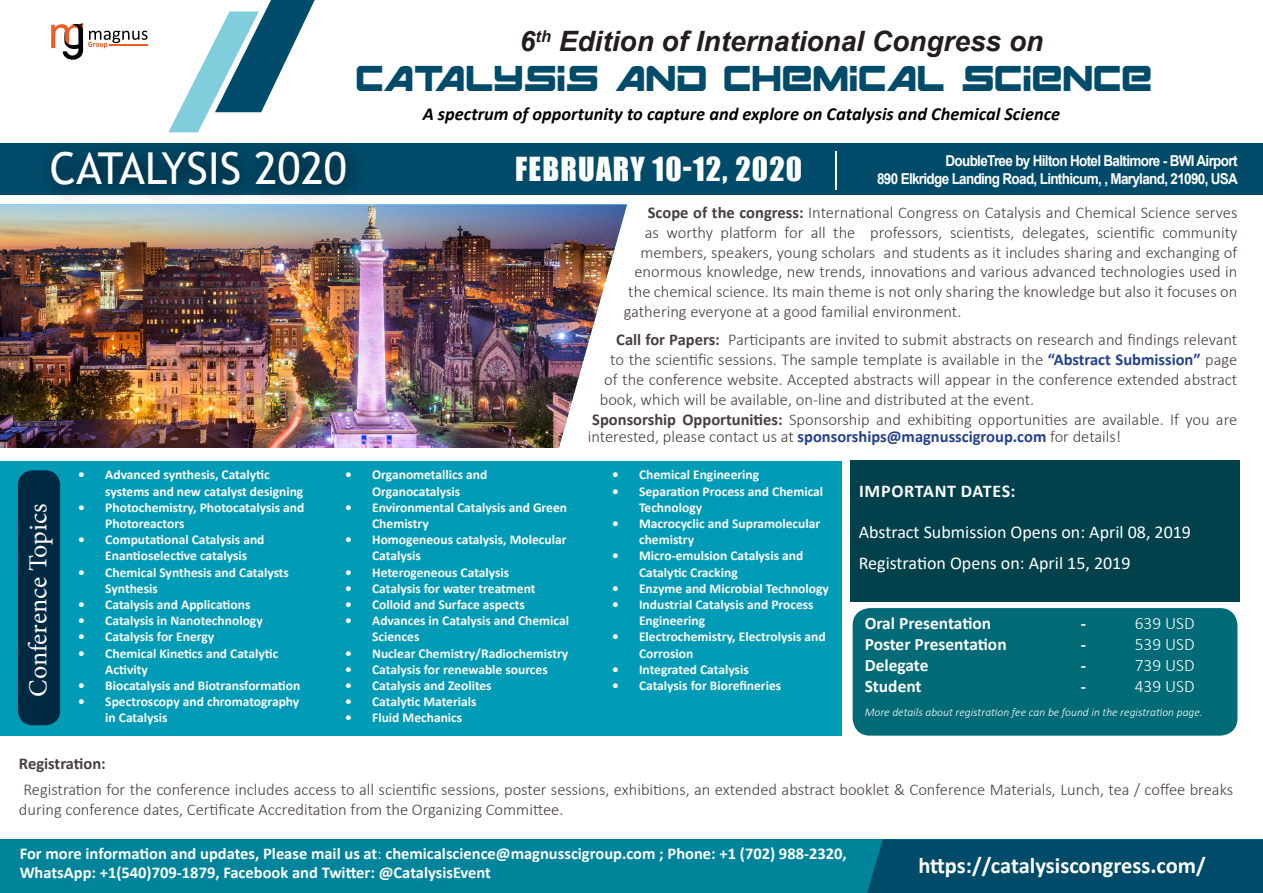
<style>
.page{position:relative;width:1263px;height:893px;background:#fff}
.page>*{position:absolute;margin:0;border:0;box-sizing:border-box;transform-origin:0 0}
.t1{font:49.95px "Space Ranger";color:#004b6a;scale:.9 1}
.t2{font:43.95px "Trebuchet MS";color:#fff}
.t3{font:30.45px "Impact";letter-spacing:.04em;color:#fff}
.t4{font:italic 700 28.05px "Arial";color:#231d20}
.t5{font:26.1px "Minion Pro";color:#fff}
.t6{font:700 22.5px "Calibri";color:#fff}
.t7{font:italic 700 18.3px "Calibri";color:#000}
.t8{font:18px/30.6px "Calibri";color:#fff}
.t9{font:700 18px "Calibri";color:#fff}
.t10{font:700 17.4px "Calibri";color:#fff}
.t11{font:300 17.4px "Calibri";color:#fff}
.t12{font:300 16.5px/19.8px "Calibri";color:#473f3d}
.t13{font:700 16.5px/19.8px "Calibri";color:#fff}
.t14{font:700 16.5px "Calibri";color:#473f3d}
.t15{font:700 15px "Arial";letter-spacing:-.05em;color:#fff;scale:.9 1}
.t16{font:700 13.5px/16.2px "Calibri";color:#fff}
.t17{font:italic 300 11.55px "Calibri";color:#fff}
.s1{font-weight:700}
.s2{font-weight:700;color:#25408f}
.s3{font-weight:300}
</style>
<div class="page">
<svg style="left:51px;top:23px;width:96px;height:37px"></svg>
<svg style="left:168px;top:0;width:147px;height:132px"></svg>
<div style="left:0;top:143px;width:1263px;height:51px;background:#004b6a"></div>
<hr style="left:835px;top:151px;width:2px;height:38px;background:#fff">
<img style="left:0;top:205px;width:627px;height:243px">
<div style="left:0;top:839px;width:1263px;height:54px;background:#00849b"></div>
<div style="left:867px;top:839px;width:396px;height:54px;background:#004b6a"></div>
<div style="left:37px;top:136px;width:330px;height:69px;background:#000;opacity:.75"></div>
<div style="left:0;top:461px;width:842px;height:275px;background:#009bb7"></div>
<div style="left:853px;top:608px;width:384px;height:128px;background:#006a77;border-radius:17px"></div>
<div style="left:850px;top:460px;width:389px;height:141px;background:#01414b"></div>
<div style="left:18px;top:470px;width:42px;height:255px;background:#002a42;border-radius:15px"></div>
<h3 class="t4" style="left:520px;top:22px;width:525px">6<sup>th</sup> Edition of International Congress on</h3>
<h2 class="t2" style="left:50px;top:141px;width:298px">CATALYSIS 2020</h2>
<h1 class="t1" style="left:355px;top:57px;width:887px">Catalysis and Chemical Science</h1>
<p class="t7" style="left:423px;top:101px;width:639px">A spectrum of opportunity to capture and explore on Catalysis and Chemical Science</p>
<p class="t15" style="left:945px;top:150px;width:326px">DoubleTree by Hilton Hotel Baltimore - BWI Airport</p>
<h3 class="t3" style="left:515px;top:145px;width:289px">FEBRUARY 10-12, 2020</h3>
<p class="t15" style="left:877px;top:168px;width:402px">890 Elkridge Landing Road, Linthicum, , Maryland, 21090, USA</p>
<p class="t12" style="left:648px;top:202px;width:591px"><span class="s1">Scope of the congress:</span> International Congress on Catalysis and Chemical Science serves</p>
<p class="t12" style="left:645px;top:222px;width:594px">as worthy platform for all the professors, scientists, delegates, scientific community</p>
<p class="t12" style="left:640px;top:242px;width:598px">members, speakers, young scholars and students as it includes sharing and exchanging of</p>
<p class="t12" style="left:634px;top:262px;width:605px">enormous knowledge, new trends, innovations and various advanced technologies used in</p>
<p class="t12" style="left:628px;top:282px;width:611px">the chemical science. Its main theme is not only sharing the knowledge but also it focuses on</p>
<p class="t12" style="left:624px;top:301px;width:339px">gathering everyone at a good familial environment.</p>
<p class="t12" style="left:616px;top:330px;width:623px"><span class="s1">Call for Papers:</span> Participants are invited to submit abstracts on research and findings relevant</p>
<p class="t12" style="left:610px;top:349px;width:628px">to the scientific sessions. The sample template is available in the <span class="s2">“Abstract Submission”</span> page</p>
<p class="t12" style="left:604px;top:369px;width:635px">of the conference website. Accepted abstracts will appear in the conference extended abstract</p>
<p class="t12" style="left:600px;top:389px;width:436px">book, which will be available, on-line and distributed at the event.</p>
<p class="t12" style="left:592px;top:410px;width:646px"><span class="s1">Sponsorship Opportunities:</span> Sponsorship and exhibiting opportunities are available. If you are</p>
<p class="t12" style="left:588px;top:426px;width:535px">interested, please contact us at <span class="s2">sponsorships@magnusscigroup.com</span> for details!</p>
<h3 class="t5" style="left:21px;top:697px;width:195px;rotate:-90deg">Conference Topics</h3>
<p class="t16" style="left:105px;top:467px;width:200px;text-indent:-27px">• Advanced synthesis, Catalytic systems and new catalyst designing</p>
<p class="t16" style="left:105px;top:499px;width:201px;text-indent:-27px">• Photochemistry, Photocatalysis and<br>Photoreactors</p>
<p class="t16" style="left:105px;top:531px;width:161px;text-indent:-27px">• Computational Catalysis and<br>Enantioselective catalysis</p>
<p class="t16" style="left:105px;top:564px;width:185px;text-indent:-27px">• Chemical Synthesis and Catalysts<br>Synthesis</p>
<p class="t16" style="left:78px;top:596px;width:174px">• Catalysis and Applications</p>
<p class="t16" style="left:78px;top:612px;width:186px">• Catalysis in Nanotechnology</p>
<p class="t16" style="left:78px;top:629px;width:137px">• Catalysis for Energy</p>
<p class="t16" style="left:105px;top:645px;width:175px;text-indent:-27px">• Chemical Kinetics and Catalytic<br>Activity</p>
<p class="t16" style="left:78px;top:677px;width:223px">• Biocatalysis and Biotransformation</p>
<p class="t16" style="left:105px;top:693px;width:196px;text-indent:-27px">• Spectroscopy and chromatography in Catalysis</p>
<p class="t16" style="left:345px;top:467px;width:144px;text-align:center">• Organometallics and<br>Organocatalysis</p>
<p class="t16" style="left:372px;top:499px;width:196px;text-indent:-27px">• Environmental Catalysis and Green<br>Chemistry</p>
<p class="t16" style="left:372px;top:531px;width:196px;text-indent:-27px">• Homogeneous catalysis, Molecular<br>Catalysis</p>
<p class="t16" style="left:345px;top:564px;width:166px">• Heterogeneous Catalysis</p>
<p class="t16" style="left:345px;top:580px;width:192px">• Catalysis for water treatment</p>
<p class="t16" style="left:345px;top:596px;width:181px">• Colloid and Surface aspects</p>
<p class="t16" style="left:372px;top:612px;width:198px;text-indent:-27px">• Advances in Catalysis and Chemical<br>Sciences</p>
<p class="t16" style="left:345px;top:645px;width:225px">• Nuclear Chemistry/Radiochemistry</p>
<p class="t16" style="left:345px;top:661px;width:204px">• Catalysis for renewable sources</p>
<p class="t16" style="left:345px;top:677px;width:148px">• Catalysis and Zeolites</p>
<p class="t16" style="left:345px;top:693px;width:133px">• Catalytic Materials</p>
<p class="t16" style="left:345px;top:710px;width:119px">• Fluid Mechanics</p>
<p class="t16" style="left:612px;top:467px;width:149px">• Chemical Engineering</p>
<p class="t16" style="left:639px;top:483px;width:186px;text-indent:-27px">• Separation Process and Chemical<br>Technology</p>
<p class="t16" style="left:639px;top:515px;width:183px;text-indent:-27px">• Macrocyclic and Supramolecular chemistry</p>
<p class="t16" style="left:639px;top:548px;width:166px;text-indent:-27px">• Micro-emulsion Catalysis and<br>Catalytic Cracking</p>
<p class="t16" style="left:612px;top:580px;width:218px">• Enzyme and Microbial Technology</p>
<p class="t16" style="left:639px;top:596px;width:176px;text-indent:-27px">• Industrial Catalysis and Process<br>Engineering</p>
<p class="t16" style="left:639px;top:629px;width:188px;text-indent:-27px">• Electrochemistry, Electrolysis and<br>Corrosion</p>
<p class="t16" style="left:612px;top:661px;width:138px">• Integrated Catalysis</p>
<p class="t16" style="left:612px;top:677px;width:171px">• Catalysis for Biorefineries</p>
<p class="t9" style="left:859px;top:478px;width:18px">Important</p>
<p class="t9" style="left:961px;top:478px;width:22px">Dates</p>
<p class="t9" style="left:1010px;top:478px;width:6px">:</p>
<p class="t8" style="left:859px;top:516px;width:334px">Abstract Submission Opens on: April 08, 2019<br>Registration Opens on: April 15, 2019</p>
<p class="t10" style="left:865px;top:611px;width:128px">Oral Presentation</p>
<p class="t10" style="left:1081px;top:611px;width:7px">-</p>
<p class="t11" style="left:1135px;top:613px;width:61px">639 USD</p>
<p class="t10" style="left:865px;top:632px;width:143px">Poster Presentation</p>
<p class="t10" style="left:1081px;top:632px;width:7px">-</p>
<p class="t11" style="left:1135px;top:633px;width:61px">539 USD</p>
<p class="t10" style="left:865px;top:653px;width:65px">Delegate</p>
<p class="t10" style="left:1081px;top:653px;width:7px">-</p>
<p class="t11" style="left:1135px;top:654px;width:61px">739 USD</p>
<p class="t10" style="left:865px;top:674px;width:58px">Student</p>
<p class="t10" style="left:1081px;top:674px;width:7px">-</p>
<p class="t11" style="left:1135px;top:675px;width:61px">439 USD</p>
<p class="t17" style="left:865px;top:705px;width:340px">More details about registration fee can be found in the registration page.</p>
<p class="t14" style="left:19px;top:751px;width:88px">Registration:</p>
<p class="t12" style="left:19px;top:779px;width:1216px">Registration for the conference includes access to all scientific sessions, poster sessions, exhibitions, an extended abstract booklet &amp; Conference Materials, Lunch, tea / coffee breaks during conference dates, Certificate Accreditation from the Organizing Committee.</p>
<p class="t13" style="left:20px;top:843px;width:829px">For more information and updates, Please mail us at<span class="s3">:</span> chemicalscience@magnusscigroup.com ; Phone: +1 (702) 988-2320,<br>WhatsApp: +1(540)709-1879, Facebook and Twitter: @CatalysisEvent</p>
<h3 class="t6" style="left:918px;top:850px;width:289px">https://catalysiscongress.com/</h3>
</div>
